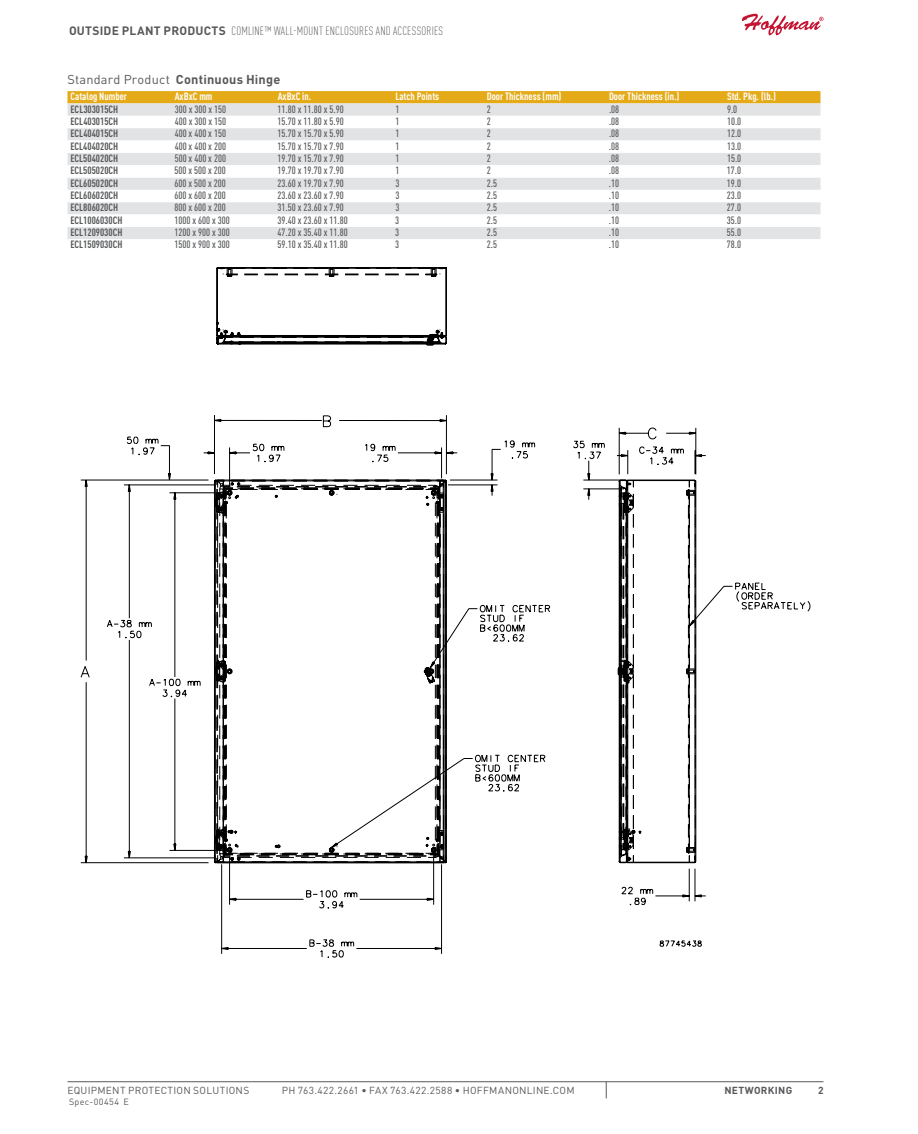
<style>
.page{position:relative;width:918px;height:1134px;background:#fff}
.page>*{position:absolute;margin:0;border:0;box-sizing:border-box;transform-origin:0 0}
.t1{font:12.75px "DIN Pro";letter-spacing:.015em;color:#58595b}
.t2{font:300 condensed 12px "DIN Pro";letter-spacing:.015em;color:#58595b}
.t3{font:500 condensed 10.5px "DIN Pro";color:#58595b}
.t4{font:700 condensed 10.5px "DIN Pro";color:#58595b}
.t5{font:700 condensed 10.5px "DIN Pro";color:#fff}
.t6{font:10.2px "DIN Pro";letter-spacing:.03em;color:#58595b}
.t7{font:700 10.2px "DIN Pro";letter-spacing:.025em;color:#58595b}
.t8{font:9px "DIN Pro";letter-spacing:.05em;color:#58595b}
.s1{font-weight:700;font-stretch:normal}
.s2{font-weight:700}
</style>
<div class="page">
<svg style="left:742px;top:14px;width:82px;height:21px"></svg>
<hr style="left:68px;top:1081px;width:756px;height:1px;background:#58595b">
<svg style="left:606px;top:1082px;width:1px;height:16px"></svg>
<svg style="left:68px;top:91px;width:752px;height:12px;background:#e4aa18"></svg>
<svg style="left:68px;top:103px;width:752px;height:13px;background:#e3e3e2"></svg>
<svg style="left:68px;top:128px;width:752px;height:111px;fill:#e2e3e4"></svg>
<svg style="left:216px;top:267px;width:231px;height:63px"></svg>
<svg style="left:81px;top:330px;width:366px;height:533px"></svg>
<svg style="left:107px;top:436px;width:439px;height:511px"></svg>
<svg style="left:480px;top:427px;width:217px;height:215px"></svg>
<svg style="left:573px;top:441px;width:193px;height:422px"></svg>
<svg style="left:621px;top:592px;width:189px;height:313px"></svg>
<svg style="left:634px;top:898px;width:12px;height:7px"></svg>
<p class="t2" style="left:69px;top:23px;width:265px"><span class="s1">OUTSIDE PLANT PRODUCTS</span> COMLINE™ WALL-MOUNT ENCLO</p>
<p class="t2" style="left:349px;top:23px;width:46px">SURES AND ACCE</p>
<p class="t2" style="left:412px;top:23px;width:33px">SSORIES</p>
<p class="t1" style="left:68px;top:69px;width:214px">Standard Product <span class="s2">CONTINUOUS HINGE</span></p>
<p class="t5" style="left:70px;top:89px;width:58px">Catalog Number</p>
<p class="t5" style="left:175px;top:89px;width:39px">AxBxC mm</p>
<p class="t5" style="left:278px;top:89px;width:35px">AxBxC in.</p>
<p class="t5" style="left:395px;top:89px;width:45px">Latch Points</p>
<p class="t5" style="left:487px;top:89px;width:76px">Door Thickness (mm)</p>
<p class="t5" style="left:609px;top:89px;width:72px">Door Thickness (in.)</p>
<p class="t5" style="left:727px;top:89px;width:50px">Std. Pkg. (lb.)</p>
<p class="t4" style="left:70px;top:101px;width:49px">ECL303015CH</p>
<p class="t3" style="left:175px;top:101px;width:53px">300 x 300 x 150</p>
<p class="t3" style="left:278px;top:101px;width:68px">11.80 x 11.80 x 5.90</p>
<p class="t3" style="left:395px;top:101px;width:6px">1</p>
<p class="t3" style="left:487px;top:101px;width:6px">2</p>
<p class="t3" style="left:609px;top:101px;width:12px">.08</p>
<p class="t3" style="left:727px;top:101px;width:12px">9.0</p>
<p class="t4" style="left:70px;top:113px;width:49px">ECL403015CH</p>
<p class="t3" style="left:175px;top:113px;width:53px">400 x 300 x 150</p>
<p class="t3" style="left:278px;top:113px;width:68px">15.70 x 11.80 x 5.90</p>
<p class="t3" style="left:395px;top:113px;width:6px">1</p>
<p class="t3" style="left:487px;top:113px;width:6px">2</p>
<p class="t3" style="left:609px;top:113px;width:12px">.08</p>
<p class="t3" style="left:727px;top:113px;width:16px">10.0</p>
<p class="t4" style="left:70px;top:126px;width:49px">ECL404015CH</p>
<p class="t3" style="left:175px;top:126px;width:53px">400 x 400 x 150</p>
<p class="t3" style="left:278px;top:126px;width:68px">15.70 x 15.70 x 5.90</p>
<p class="t3" style="left:395px;top:126px;width:6px">1</p>
<p class="t3" style="left:487px;top:126px;width:6px">2</p>
<p class="t3" style="left:609px;top:126px;width:12px">.08</p>
<p class="t3" style="left:727px;top:126px;width:16px">12.0</p>
<p class="t4" style="left:70px;top:138px;width:49px">ECL404020CH</p>
<p class="t3" style="left:175px;top:138px;width:53px">400 x 400 x 200</p>
<p class="t3" style="left:278px;top:138px;width:68px">15.70 x 15.70 x 7.90</p>
<p class="t3" style="left:395px;top:138px;width:6px">1</p>
<p class="t3" style="left:487px;top:138px;width:6px">2</p>
<p class="t3" style="left:609px;top:138px;width:12px">.08</p>
<p class="t3" style="left:727px;top:138px;width:16px">13.0</p>
<p class="t4" style="left:70px;top:150px;width:49px">ECL504020CH</p>
<p class="t3" style="left:175px;top:150px;width:53px">500 x 400 x 200</p>
<p class="t3" style="left:278px;top:150px;width:68px">19.70 x 15.70 x 7.90</p>
<p class="t3" style="left:395px;top:150px;width:6px">1</p>
<p class="t3" style="left:487px;top:150px;width:6px">2</p>
<p class="t3" style="left:609px;top:150px;width:12px">.08</p>
<p class="t3" style="left:727px;top:150px;width:16px">15.0</p>
<p class="t4" style="left:70px;top:163px;width:49px">ECL505020CH</p>
<p class="t3" style="left:175px;top:163px;width:53px">500 x 500 x 200</p>
<p class="t3" style="left:278px;top:163px;width:68px">19.70 x 19.70 x 7.90</p>
<p class="t3" style="left:395px;top:163px;width:6px">1</p>
<p class="t3" style="left:487px;top:163px;width:6px">2</p>
<p class="t3" style="left:609px;top:163px;width:12px">.08</p>
<p class="t3" style="left:727px;top:163px;width:16px">17.0</p>
<p class="t4" style="left:70px;top:175px;width:49px">ECL605020CH</p>
<p class="t3" style="left:175px;top:175px;width:53px">600 x 500 x 200</p>
<p class="t3" style="left:278px;top:175px;width:68px">23.60 x 19.70 x 7.90</p>
<p class="t3" style="left:395px;top:175px;width:6px">3</p>
<p class="t3" style="left:487px;top:175px;width:12px">2.5</p>
<p class="t3" style="left:609px;top:175px;width:12px">.10</p>
<p class="t3" style="left:727px;top:175px;width:16px">19.0</p>
<p class="t4" style="left:70px;top:187px;width:49px">ECL606020CH</p>
<p class="t3" style="left:175px;top:187px;width:53px">600 x 600 x 200</p>
<p class="t3" style="left:278px;top:187px;width:68px">23.60 x 23.60 x 7.90</p>
<p class="t3" style="left:395px;top:187px;width:6px">3</p>
<p class="t3" style="left:487px;top:187px;width:12px">2.5</p>
<p class="t3" style="left:609px;top:187px;width:12px">.10</p>
<p class="t3" style="left:727px;top:187px;width:16px">23.0</p>
<p class="t4" style="left:70px;top:200px;width:49px">ECL806020CH</p>
<p class="t3" style="left:175px;top:200px;width:53px">800 x 600 x 200</p>
<p class="t3" style="left:278px;top:200px;width:68px">31.50 x 23.60 x 7.90</p>
<p class="t3" style="left:395px;top:200px;width:6px">3</p>
<p class="t3" style="left:487px;top:200px;width:12px">2.5</p>
<p class="t3" style="left:609px;top:200px;width:12px">.10</p>
<p class="t3" style="left:727px;top:200px;width:16px">27.0</p>
<p class="t4" style="left:70px;top:212px;width:54px">ECL1006030CH</p>
<p class="t3" style="left:175px;top:212px;width:57px">1000 x 600 x 300</p>
<p class="t3" style="left:278px;top:212px;width:72px">39.40 x 23.60 x 11.80</p>
<p class="t3" style="left:395px;top:212px;width:6px">3</p>
<p class="t3" style="left:487px;top:212px;width:12px">2.5</p>
<p class="t3" style="left:609px;top:212px;width:12px">.10</p>
<p class="t3" style="left:727px;top:212px;width:16px">35.0</p>
<p class="t4" style="left:70px;top:224px;width:54px">ECL1209030CH</p>
<p class="t3" style="left:175px;top:224px;width:57px">1200 x 900 x 300</p>
<p class="t3" style="left:278px;top:224px;width:72px">47.20 x 35.40 x 11.80</p>
<p class="t3" style="left:395px;top:224px;width:6px">3</p>
<p class="t3" style="left:487px;top:224px;width:12px">2.5</p>
<p class="t3" style="left:609px;top:224px;width:12px">.10</p>
<p class="t3" style="left:727px;top:224px;width:16px">55.0</p>
<p class="t4" style="left:70px;top:237px;width:54px">ECL1509030CH</p>
<p class="t3" style="left:175px;top:237px;width:57px">1500 x 900 x 300</p>
<p class="t3" style="left:278px;top:237px;width:72px">59.10 x 35.40 x 11.80</p>
<p class="t3" style="left:395px;top:237px;width:6px">3</p>
<p class="t3" style="left:487px;top:237px;width:12px">2.5</p>
<p class="t3" style="left:609px;top:237px;width:12px">.10</p>
<p class="t3" style="left:727px;top:237px;width:16px">78.0</p>
<p class="t6" style="left:68px;top:1082px;width:183px">EQUIPMENT PROTECTION SOLUTIONS</p>
<p class="t6" style="left:282px;top:1082px;width:295px">PH 763.422.2661 • FAX 763.422.2588 • HOFFMANONLINE.COM</p>
<p class="t7" style="left:725px;top:1081px;width:69px">NETWORKING</p>
<p class="t7" style="left:818px;top:1081px;width:7px">2</p>
<p class="t8" style="left:69px;top:1095px;width:61px">Spec-00454 E</p>
</div>
